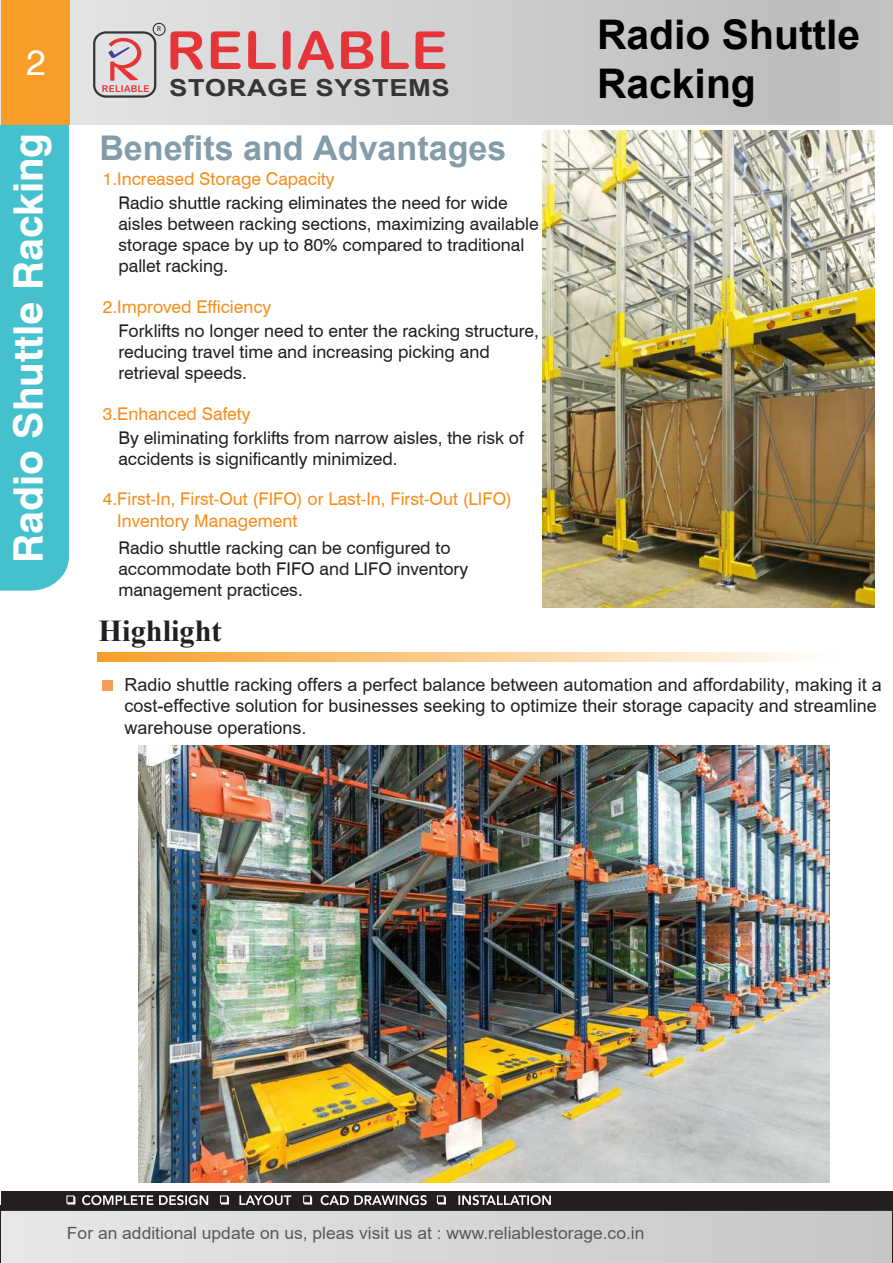
<style>
.page{position:relative;width:893px;height:1263px;background:#fff}
.page>*{position:absolute;margin:0;border:0;box-sizing:border-box;transform-origin:0 0}
.t1{font:52.5px "Arial Rounded MT Bold";letter-spacing:.02em;color:#e53538}
.t2{font:700 40.8px/49.1px "Arial";color:#000}
.t3{font:700 40.8px "Swiss 721 BT";color:#fff}
.t4{font:36px "Swiss 721 BT";color:#fff}
.t5{font:700 34.05px "Arial";color:#839ca9}
.t6{font:700 30.3px "Times New Roman";color:#231f20}
.t7{font:700 23.4px "Arial";color:#383435;scale:1.16 1}
.t8{font:18px/21.6px "Arial";color:#231f20}
.t9{font:17.55px/21px "Swiss 721 BT";color:#231f20}
.t10{font:17.55px/21px "Swiss 721 BT";color:#f68e1e}
.t11{font:16.95px "Arial";color:#58595b}
.t12{font:9.45px "Arial Rounded MT Bold";letter-spacing:.025em;color:#e53538}
.t13{font:7.2px "Myriad Pro";color:#231f20}
</style>
<div class="page">
<div style="left:1px;top:1191px;width:891px;height:20px;background:#231f20"></div>
<svg style="left:1px;top:1211px;width:891px;height:52px;background:#d5d6d8"></svg>
<svg style="left:82px;top:1195px;width:469px;height:10px"></svg>
<div style="left:68px;top:1197px;width:7px;height:7px;background:#fff"></div>
<svg style="left:67px;top:1195px;width:7px;height:8px"></svg>
<div style="left:221px;top:1197px;width:8px;height:7px;background:#fff"></div>
<div style="left:220px;top:1195px;width:8px;height:8px;background:#231f20;border:1px solid #fff"></div>
<div style="left:304px;top:1197px;width:8px;height:7px;background:#fff"></div>
<div style="left:303px;top:1195px;width:8px;height:8px;background:#231f20;border:1px solid #fff"></div>
<svg style="left:438px;top:1197px;width:8px;height:7px"></svg>
<div style="left:437px;top:1195px;width:8px;height:8px;background:#231f20;border:1px solid #fff"></div>
<div style="left:1px;top:0;width:891px;height:125px;background:linear-gradient(to right,#e5e6e7,#b8babc)"></div>
<svg style="left:716px;top:130px;width:159px;height:1px"></svg>
<div style="left:1px;top:0;width:69px;height:125px;background:#f89e27"></div>
<div style="left:103px;top:680px;width:10px;height:10px;background:#f79d5c"></div>
<svg style="left:97px;top:653px;width:705px;height:9px;background:#fbcc8e"></svg>
<div style="left:0;top:125px;width:69px;height:466px;background:#45c1cd"></div>
<img style="left:542px;top:131px;width:333px;height:476px">
<div style="left:93px;top:31px;width:63px;height:67px;border:2px solid #373435;border-radius:12px"></div>
<svg style="left:108px;top:38px;width:33px;height:43px"></svg>
<div style="left:153px;top:23px;width:12px;height:13px;border:1px solid #221f1f;border-radius:50%"></div>
<img style="left:138px;top:745px;width:692px;height:437px">
<h3 class="t4" style="left:26px;top:49px;width:21px">2</h3>
<h2 class="t3" style="left:13px;top:563px;width:432px;rotate:-90deg">Radio Shuttle Racking</h2>
<p class="t13" style="left:157px;top:25px;width:5px">R</p>
<h1 class="t1" style="left:166px;top:20px;width:283px">RELIABLE</h1>
<p class="t12" style="left:102px;top:83px;width:49px">RELIABLE</p>
<h3 class="t7" style="left:169px;top:79px;width:244px">STORAGE SYSTEMS</h3>
<h3 class="t5" style="left:99px;top:135px;width:408px">Benefits and Advantages</h3>
<p class="t10" style="left:103px;top:170px;width:233px">1.Increased Storage Capacity</p>
<p class="t9" style="left:118px;top:194px;width:422px">Radio shuttle racking eliminates the need for wide aisles between racking sections, maximizing available storage space by up to 80% compared to traditional pallet racking.</p>
<p class="t10" style="left:103px;top:298px;width:170px">2.Improved Efficiency</p>
<p class="t9" style="left:118px;top:322px;width:422px">Forklifts no longer need to enter the racking structure, reducing travel time and increasing picking and retrieval speeds.</p>
<p class="t10" style="left:103px;top:404px;width:149px">3.Enhanced Safety</p>
<p class="t9" style="left:118px;top:429px;width:407px">By eliminating forklifts from narrow aisles, the risk of accidents is significantly minimized.</p>
<p class="t10" style="left:117px;top:490px;width:396px;text-indent:-14px">4.First-In, First-Out (FIFO) or Last-In, First-Out (LIFO)<br>Inventory Management</p>
<p class="t9" style="left:118px;top:539px;width:351px">Radio shuttle racking can be configured to accommodate both FIFO and LIFO inventory management practices.</p>
<h2 class="t2" style="left:597px;top:14px;width:265px">Radio Shuttle<br>Racking</h2>
<h3 class="t6" style="left:99px;top:620px;width:125px">Highlight</h3>
<p class="t8" style="left:124px;top:675px;width:759px">Radio shuttle racking offers a perfect balance between automation and affordability, making it a cost-effective solution for businesses seeking to optimize their storage capacity and streamline warehouse operations.</p>
<p class="t11" style="left:67px;top:1226px;width:579px">For an additional update on us, pleas visit us at : www.reliablestorage.co.in</p>
</div>
